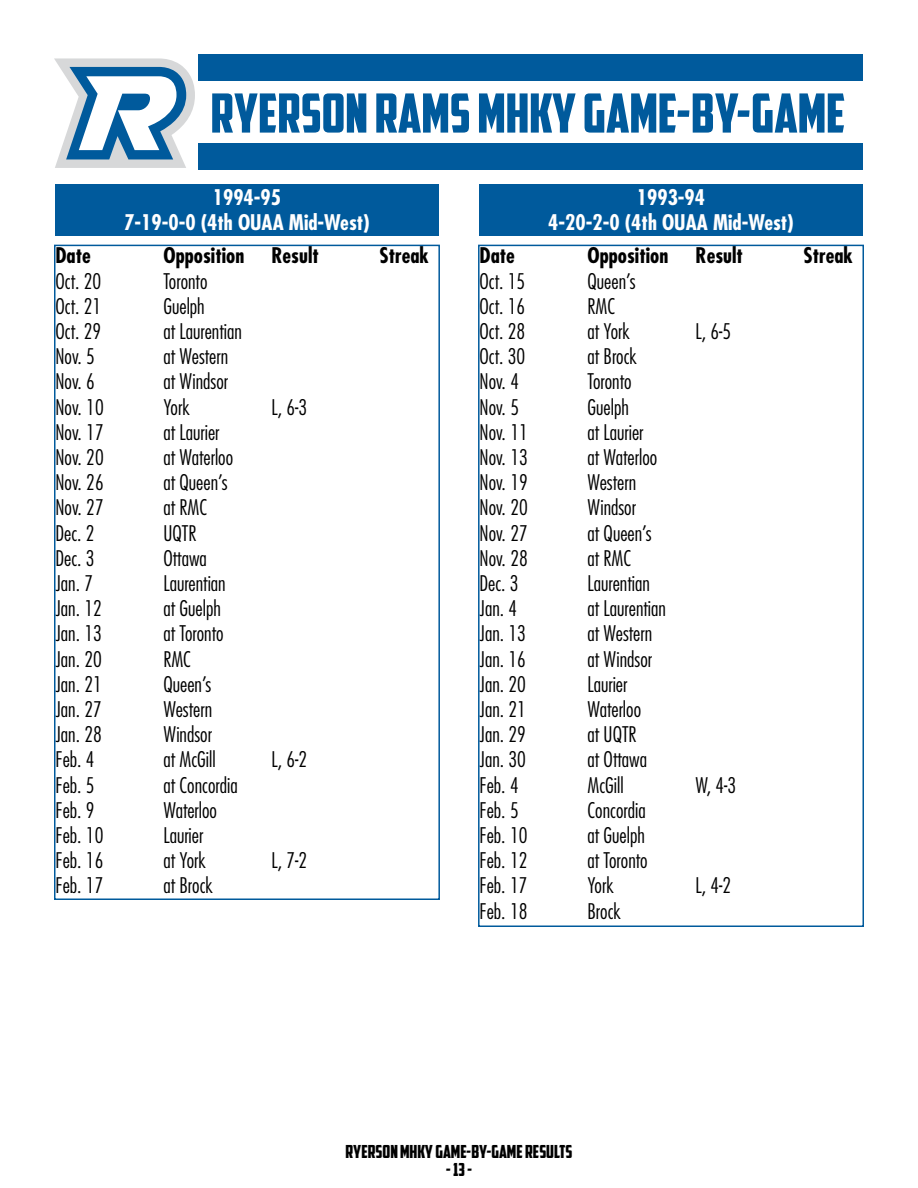
<style>
.page{position:relative;width:918px;height:1188px;background:#fff}
.page>*{position:absolute;margin:0;border:0;box-sizing:border-box;transform-origin:0 0}
.t1{font:54px "American Captain";color:#005a9c}
.t2{font:300 condensed 21px "Futura Std";color:#000}
.t3{font:700 condensed 21px/25.2px "Futura Std";color:#fff;text-align:center}
.t4{font:700 condensed 21px "Futura Std";color:#000}
.t5{font:18px "American Captain";color:#000}
</style>
<div class="page">
<svg style="left:54px;top:58px;width:141px;height:110px"></svg>
<div style="left:199px;top:55px;width:664px;height:115px;background:#005a9c"></div>
<div style="left:197px;top:82px;width:670px;height:61px;background:#fff"></div>
<div style="left:55px;top:184px;width:383px;height:52px;background:#005a9c"></div>
<div style="left:54px;top:245px;width:386px;height:655px;border:2px solid #005a9c"></div>
<div style="left:479px;top:184px;width:383px;height:52px;background:#005a9c"></div>
<div style="left:478px;top:245px;width:386px;height:682px;border:2px solid #005a9c"></div>
<h1 class="t1" style="left:211px;top:81px;width:636px">RYERSON RAMS MHKY GAME-BY-GAME</h1>
<p class="t3" style="left:124px;top:185px;width:247px">1994-95<br>7-19-0-0 (4th OUAA Mid-West)</p>
<p class="t4" style="left:55px;top:243px;width:37px">Date</p>
<p class="t4" style="left:163px;top:243px;width:82px">Opposition</p>
<p class="t4" style="left:272px;top:243px;width:49px">Result</p>
<p class="t4" style="left:379px;top:243px;width:51px">Streak</p>
<p class="t2" style="left:55px;top:269px;width:47px">Oct. 20</p>
<p class="t2" style="left:164px;top:269px;width:46px">Toronto</p>
<p class="t2" style="left:55px;top:294px;width:47px">Oct. 21</p>
<p class="t2" style="left:164px;top:294px;width:43px">Guelph</p>
<p class="t2" style="left:55px;top:319px;width:47px">Oct. 29</p>
<p class="t2" style="left:164px;top:319px;width:80px">at Laurentian</p>
<p class="t2" style="left:55px;top:344px;width:41px">Nov. 5</p>
<p class="t2" style="left:164px;top:344px;width:66px">at Western</p>
<p class="t2" style="left:55px;top:369px;width:41px">Nov. 6</p>
<p class="t2" style="left:164px;top:369px;width:66px">at Windsor</p>
<p class="t2" style="left:55px;top:395px;width:50px">Nov. 10</p>
<p class="t2" style="left:164px;top:395px;width:28px">York</p>
<p class="t2" style="left:272px;top:395px;width:37px">L, 6-3</p>
<p class="t2" style="left:55px;top:420px;width:50px">Nov. 17</p>
<p class="t2" style="left:164px;top:420px;width:58px">at Laurier</p>
<p class="t2" style="left:55px;top:445px;width:50px">Nov. 20</p>
<p class="t2" style="left:164px;top:445px;width:71px">at Waterloo</p>
<p class="t2" style="left:55px;top:470px;width:50px">Nov. 26</p>
<p class="t2" style="left:164px;top:470px;width:66px">at Queen’s</p>
<p class="t2" style="left:55px;top:495px;width:50px">Nov. 27</p>
<p class="t2" style="left:164px;top:495px;width:45px">at RMC</p>
<p class="t2" style="left:55px;top:521px;width:41px">Dec. 2</p>
<p class="t2" style="left:164px;top:521px;width:34px">UQTR</p>
<p class="t2" style="left:55px;top:546px;width:41px">Dec. 3</p>
<p class="t2" style="left:164px;top:546px;width:45px">Ottawa</p>
<p class="t2" style="left:55px;top:571px;width:39px">Jan. 7</p>
<p class="t2" style="left:164px;top:571px;width:64px">Laurentian</p>
<p class="t2" style="left:55px;top:596px;width:48px">Jan. 12</p>
<p class="t2" style="left:164px;top:596px;width:59px">at Guelph</p>
<p class="t2" style="left:55px;top:621px;width:48px">Jan. 13</p>
<p class="t2" style="left:164px;top:621px;width:62px">at Toronto</p>
<p class="t2" style="left:55px;top:647px;width:48px">Jan. 20</p>
<p class="t2" style="left:164px;top:647px;width:29px">RMC</p>
<p class="t2" style="left:55px;top:672px;width:48px">Jan. 21</p>
<p class="t2" style="left:164px;top:672px;width:49px">Queen’s</p>
<p class="t2" style="left:55px;top:697px;width:48px">Jan. 27</p>
<p class="t2" style="left:164px;top:697px;width:50px">Western</p>
<p class="t2" style="left:55px;top:722px;width:48px">Jan. 28</p>
<p class="t2" style="left:164px;top:722px;width:50px">Windsor</p>
<p class="t2" style="left:55px;top:747px;width:41px">Feb. 4</p>
<p class="t2" style="left:164px;top:747px;width:54px">at McGill</p>
<p class="t2" style="left:272px;top:747px;width:37px">L, 6-2</p>
<p class="t2" style="left:55px;top:773px;width:41px">Feb. 5</p>
<p class="t2" style="left:164px;top:773px;width:76px">at Concordia</p>
<p class="t2" style="left:55px;top:798px;width:41px">Feb. 9</p>
<p class="t2" style="left:164px;top:798px;width:55px">Waterloo</p>
<p class="t2" style="left:55px;top:823px;width:49px">Feb. 10</p>
<p class="t2" style="left:164px;top:823px;width:41px">Laurier</p>
<p class="t2" style="left:55px;top:848px;width:49px">Feb. 16</p>
<p class="t2" style="left:164px;top:848px;width:44px">at York</p>
<p class="t2" style="left:272px;top:848px;width:37px">L, 7-2</p>
<p class="t2" style="left:55px;top:873px;width:49px">Feb. 17</p>
<p class="t2" style="left:164px;top:873px;width:51px">at Brock</p>
<p class="t3" style="left:548px;top:185px;width:247px">1993-94<br>4-20-2-0 (4th OUAA Mid-West)</p>
<p class="t4" style="left:480px;top:243px;width:37px">Date</p>
<p class="t4" style="left:588px;top:243px;width:82px">Opposition</p>
<p class="t4" style="left:696px;top:243px;width:49px">Result</p>
<p class="t4" style="left:804px;top:243px;width:51px">Streak</p>
<p class="t2" style="left:480px;top:269px;width:47px">Oct. 15</p>
<p class="t2" style="left:588px;top:269px;width:49px">Queen’s</p>
<p class="t2" style="left:480px;top:294px;width:47px">Oct. 16</p>
<p class="t2" style="left:588px;top:294px;width:29px">RMC</p>
<p class="t2" style="left:480px;top:319px;width:47px">Oct. 28</p>
<p class="t2" style="left:588px;top:319px;width:44px">at York</p>
<p class="t2" style="left:696px;top:319px;width:37px">L, 6-5</p>
<p class="t2" style="left:480px;top:344px;width:47px">Oct. 30</p>
<p class="t2" style="left:588px;top:344px;width:51px">at Brock</p>
<p class="t2" style="left:480px;top:369px;width:41px">Nov. 4</p>
<p class="t2" style="left:588px;top:369px;width:46px">Toronto</p>
<p class="t2" style="left:480px;top:395px;width:41px">Nov. 5</p>
<p class="t2" style="left:588px;top:395px;width:43px">Guelph</p>
<p class="t2" style="left:480px;top:420px;width:50px">Nov. 11</p>
<p class="t2" style="left:588px;top:420px;width:58px">at Laurier</p>
<p class="t2" style="left:480px;top:445px;width:50px">Nov. 13</p>
<p class="t2" style="left:588px;top:445px;width:71px">at Waterloo</p>
<p class="t2" style="left:480px;top:470px;width:50px">Nov. 19</p>
<p class="t2" style="left:588px;top:470px;width:50px">Western</p>
<p class="t2" style="left:480px;top:495px;width:50px">Nov. 20</p>
<p class="t2" style="left:588px;top:495px;width:50px">Windsor</p>
<p class="t2" style="left:480px;top:521px;width:50px">Nov. 27</p>
<p class="t2" style="left:588px;top:521px;width:66px">at Queen’s</p>
<p class="t2" style="left:480px;top:546px;width:50px">Nov. 28</p>
<p class="t2" style="left:588px;top:546px;width:45px">at RMC</p>
<p class="t2" style="left:480px;top:571px;width:41px">Dec. 3</p>
<p class="t2" style="left:588px;top:571px;width:64px">Laurentian</p>
<p class="t2" style="left:480px;top:596px;width:39px">Jan. 4</p>
<p class="t2" style="left:588px;top:596px;width:80px">at Laurentian</p>
<p class="t2" style="left:480px;top:621px;width:48px">Jan. 13</p>
<p class="t2" style="left:588px;top:621px;width:66px">at Western</p>
<p class="t2" style="left:480px;top:647px;width:48px">Jan. 16</p>
<p class="t2" style="left:588px;top:647px;width:66px">at Windsor</p>
<p class="t2" style="left:480px;top:672px;width:48px">Jan. 20</p>
<p class="t2" style="left:588px;top:672px;width:41px">Laurier</p>
<p class="t2" style="left:480px;top:697px;width:48px">Jan. 21</p>
<p class="t2" style="left:588px;top:697px;width:55px">Waterloo</p>
<p class="t2" style="left:480px;top:722px;width:48px">Jan. 29</p>
<p class="t2" style="left:588px;top:722px;width:51px">at UQTR</p>
<p class="t2" style="left:480px;top:747px;width:48px">Jan. 30</p>
<p class="t2" style="left:588px;top:747px;width:61px">at Ottawa</p>
<p class="t2" style="left:480px;top:773px;width:41px">Feb. 4</p>
<p class="t2" style="left:588px;top:773px;width:38px">McGill</p>
<p class="t2" style="left:696px;top:773px;width:42px">W, 4-3</p>
<p class="t2" style="left:480px;top:798px;width:41px">Feb. 5</p>
<p class="t2" style="left:588px;top:798px;width:60px">Concordia</p>
<p class="t2" style="left:480px;top:823px;width:49px">Feb. 10</p>
<p class="t2" style="left:588px;top:823px;width:59px">at Guelph</p>
<p class="t2" style="left:480px;top:848px;width:49px">Feb. 12</p>
<p class="t2" style="left:588px;top:848px;width:62px">at Toronto</p>
<p class="t2" style="left:480px;top:873px;width:49px">Feb. 17</p>
<p class="t2" style="left:588px;top:873px;width:28px">York</p>
<p class="t2" style="left:696px;top:873px;width:37px">L, 4-2</p>
<p class="t2" style="left:480px;top:899px;width:49px">Feb. 18</p>
<p class="t2" style="left:588px;top:899px;width:35px">Brock</p>
<p class="t5" style="left:345px;top:1141px;width:229px">RYERSON MHKY GAME-BY-GAME RESULTS</p>
<p class="t5" style="left:446px;top:1159px;width:28px">- 13 -</p>
</div>
